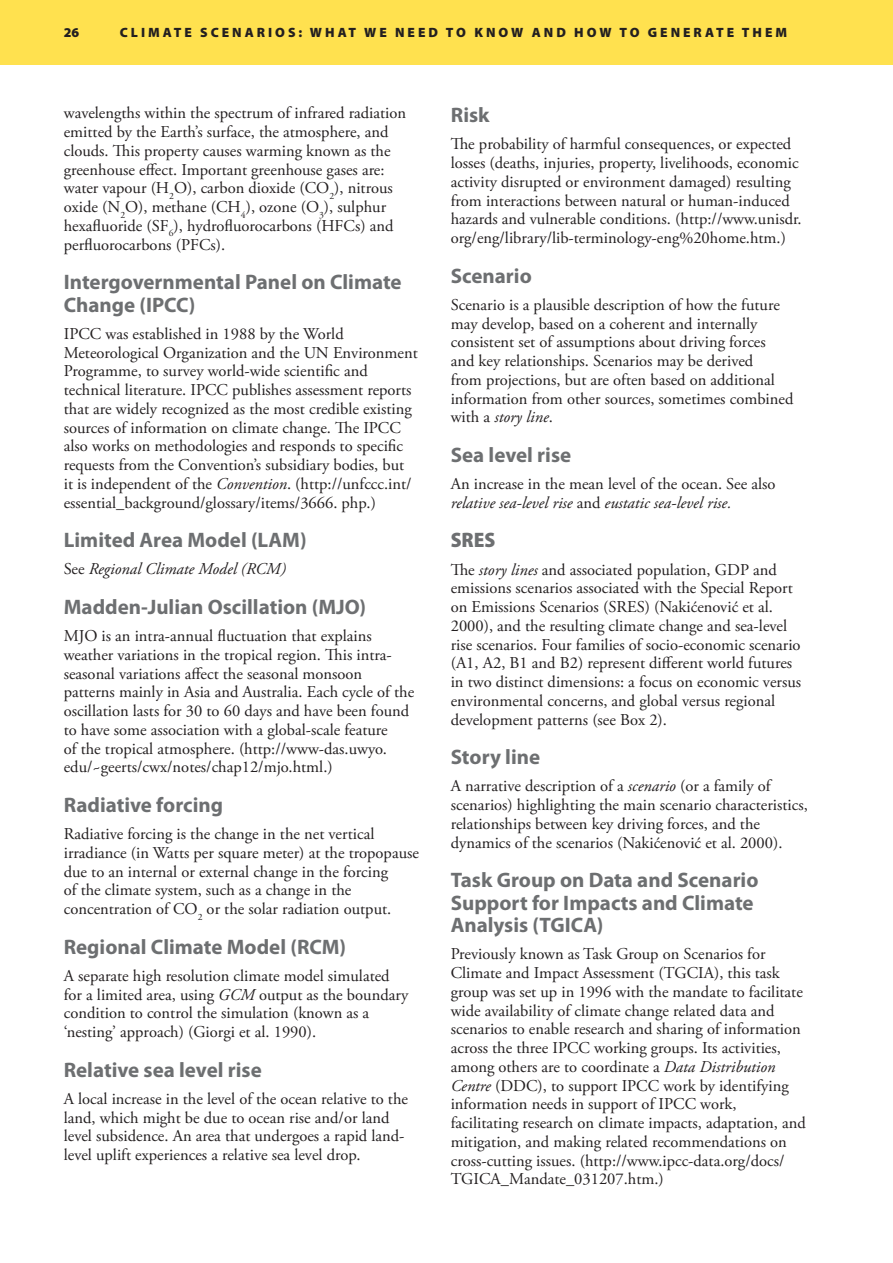
<style>
.page{position:relative;width:893px;height:1263px;background:#fff}
.page>*{position:absolute;margin:0;border:0;box-sizing:border-box;transform-origin:0 0}
.t1{font:700 21px/22.5px "Myriad Pro";color:#6d6f71}
.t2{font:900 semi-condensed 21px "Myriad Pro";color:#6d6f71}
.t3{font:16.5px/18.8px "Adobe Garamond Pro";color:#231f20}
.t4{font:italic 16.5px "Adobe Garamond Pro";color:#231f20}
.t5{font:900 13.5px "Myriad Pro";letter-spacing:.22em;color:#231f20}
.s1{font-style:italic}
.s2{font-style:normal}
</style>
<div class="page">
<div style="left:0;top:0;width:893px;height:65px;background:#ffe14f"></div>
<p class="t5" style="left:64px;top:24px;width:17px">26</p>
<p class="t5" style="left:120px;top:24px;width:669px">CLIMATE SC ENARIOS: WHAT W E NEED TO KNOW AND HOW TO GENERATE THEM</p>
<p class="t3" style="left:64px;top:104px;width:344px">wavelengths within the spectrum of infrared radiation emitted by the Earth’s surface, the atmosphere, and clouds. This property causes warming known as the greenhouse effect. Important greenhouse gases are: water vapour (H<sub>2</sub>O), carbon dioxide (CO<sub>2</sub>), nitrous oxide (N<sub>2</sub>O), methane (CH<sub>4</sub>), ozone (O<sub>3</sub>), sulphur hexafluoride (SF<sub>6</sub>), hydrofluorocarbons (HFCs) and perfluorocarbons (PFCs).</p>
<p class="t1" style="left:64px;top:270px;width:339px">Intergovernmental Panel on Climate<br>Change (IPCC)</p>
<p class="t3" style="left:64px;top:325px;width:356px">IPCC was established in 1988 by the World Meteorological Organization and the UN Environment Programme, to survey world-wide scientific and technical literature. IPCC publishes assessment reports that are widely recognized as the most credible existing sources of information on climate change. The IPCC also works on methodologies and responds to specific requests from the Convention’s subsidiary bodies, but<br>it is independent of the <span class="s1">Convention</span>. (http://unfccc.int/ essential_background/glossary/items/3666. php.)</p>
<p class="t1" style="left:64px;top:528px;width:244px">Limited Area Model (LAM)</p>
<p class="t4" style="left:64px;top:559px;width:224px"><span class="s2">See</span> Regional Climate Model (RCM)</p>
<p class="t1" style="left:64px;top:595px;width:304px">Madden-Julian Oscillation (MJO)</p>
<p class="t3" style="left:64px;top:627px;width:352px">MJO is an intra-annual fluctuation that explains weather variations in the tropical region. This intra&shy;seasonal variations affect the seasonal monsoon patterns mainly in Asia and Australia. Each cycle of the oscillation lasts for 30 to 60 days and have been found to have some association with a global-scale feature<br>of the tropical atmosphere. (http://www-das.uwyo. edu/~geerts/cwx/notes/chap12/mjo.html.)</p>
<p class="t1" style="left:64px;top:793px;width:161px">Radiative forcing</p>
<p class="t3" style="left:64px;top:825px;width:357px">Radiative forcing is the change in the net vertical irradiance (in Watts per square meter) at the tropopause due to an internal or external change in the forcing<br>of the climate system, such as a change in the concentration of CO<sub>2</sub> or the solar radiation output.</p>
<p class="t1" style="left:64px;top:935px;width:284px">Regional Climate Model (RCM)</p>
<p class="t3" style="left:64px;top:967px;width:346px">A separate high resolution climate model simulated for a limited area, using <span class="s1">GCM</span> output as the boundary condition to control the simulation (known as a ‘nesting’ approach) (Giorgi et al. 1990).</p>
<p class="t1" style="left:64px;top:1058px;width:199px">Relative sea level rise</p>
<p class="t3" style="left:64px;top:1090px;width:346px">A local increase in the level of the ocean relative to the land, which might be due to ocean rise and/or land level subsidence. An area that undergoes a rapid land&shy;level uplift experiences a relative sea level drop.</p>
<p class="t1" style="left:451px;top:103px;width:40px">Risk</p>
<p class="t3" style="left:451px;top:135px;width:352px">The probability of harmful consequences, or expected losses (deaths, injuries, property, livelihoods, economic activity disrupted or environment damaged) resulting from interactions between natural or human-induced hazards and vulnerable conditions. (http://www.unisdr. org/eng/library/lib-terminology-eng%20home.htm.)</p>
<p class="t1" style="left:451px;top:264px;width:83px">Scenario</p>
<p class="t3" style="left:451px;top:296px;width:344px">Scenario is a plausible description of how the future may develop, based on a coherent and internally consistent set of assumptions about driving forces and key relationships. Scenarios may be derived<br>from projections, but are often based on additional information from other sources, sometimes combined with a <span class="s1">story line</span>.</p>
<p class="t1" style="left:451px;top:443px;width:122px">Sea level rise</p>
<p class="t3" style="left:451px;top:475px;width:326px">An increase in the mean level of the ocean. See also <span class="s1">relative sea-level rise</span> and <span class="s1">eustatic sea-level rise.</span></p>
<p class="t2" style="left:451px;top:526px;width:46px">SRES</p>
<p class="t3" style="left:451px;top:561px;width:352px">The <span class="s1">story lines</span> and associated population, GDP and emissions scenarios associated with the Special Report on Emissions Scenarios (SRES) (Nakićenović et al.<br>2000), and the resulting climate change and sea-level rise scenarios. Four families of socio-economic scenario (A1, A2, B1 and B2) represent different world futures in two distinct dimensions: a focus on economic versus environmental concerns, and global versus regional development patterns (see Box 2).</p>
<p class="t1" style="left:451px;top:745px;width:91px">Story line</p>
<p class="t3" style="left:451px;top:777px;width:359px">A narrative description of a <span class="s1">scenario</span> (or a family of scenarios) highlighting the main scenario characteristics, relationships between key driving forces, and the dynamics of the scenarios (Nakićenović et al. 2000).</p>
<p class="t1" style="left:451px;top:868px;width:309px">Task Group on Data and Scenario<br>Support for Impacts and Climate<br>Analysis (TGICA)</p>
<p class="t3" style="left:451px;top:945px;width:357px">Previously known as Task Group on Scenarios for Climate and Impact Assessment (TGCIA), this task group was set up in 1996 with the mandate to facilitate wide availability of climate change related data and scenarios to enable research and sharing of information across the three IPCC working groups. Its activities, among others are to coordinate a <span class="s1">Data Distribution Centre</span> (DDC), to support IPCC work by identifying information needs in support of IPCC work, facilitating research on climate impacts, adaptation, and mitigation, and making related recommendations on cross-cutting issues. (http://www.ipcc-data.org/docs/ TGICA_Mandate_031207.htm.)</p>
</div>
